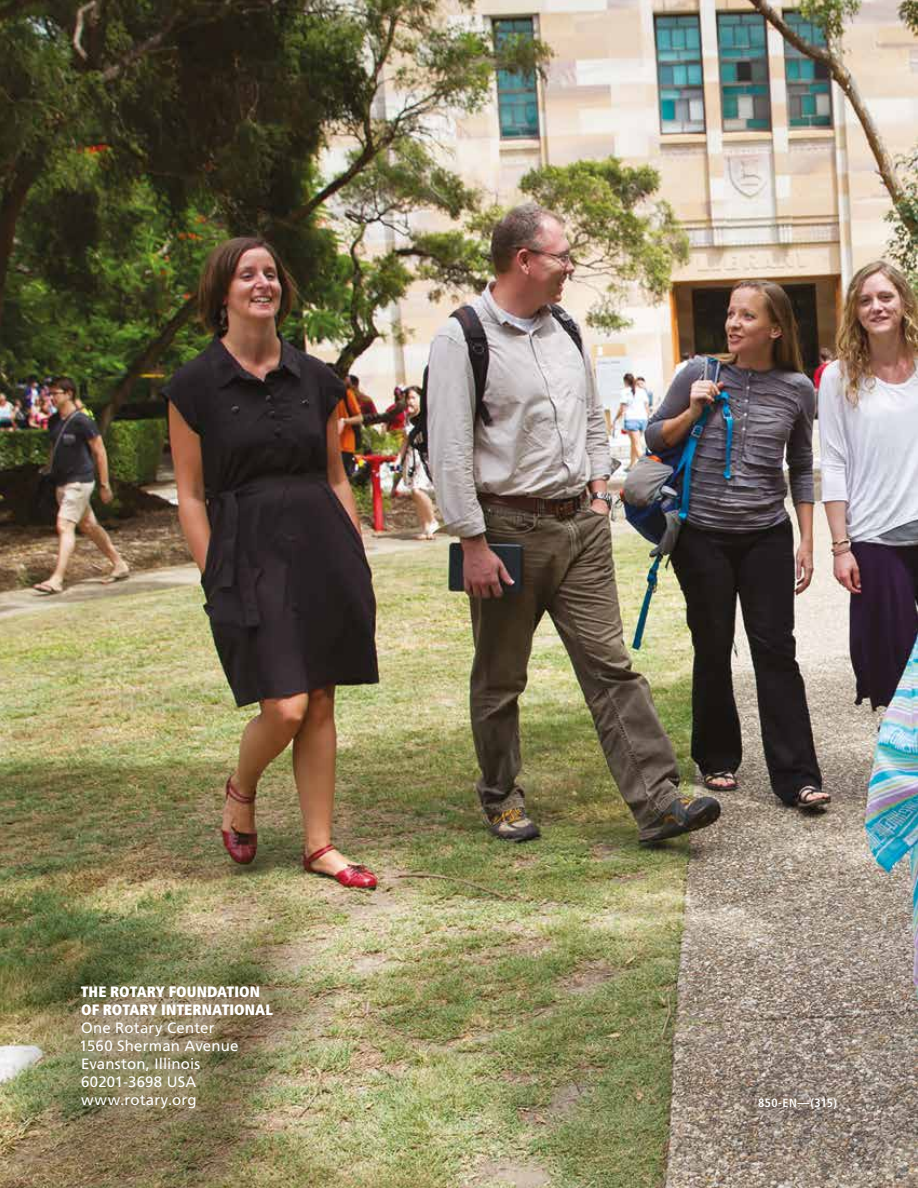
<style>
.page{position:relative;width:918px;height:1188px;background:#fff}
.page>*{position:absolute;margin:0;border:0;box-sizing:border-box;transform-origin:0 0}
.t1{font:15px/18px "Frutiger LT Std";letter-spacing:.015em;color:#fff}
.t2{font:900 condensed 15px/18px "Frutiger LT Std";letter-spacing:.005em;color:#fff}
.t3{font:700 condensed 12px "Frutiger LT Std";letter-spacing:.035em;color:#fff}
</style>
<div class="page">
<img style="left:0;top:0;width:918px;height:1188px">
<div style="left:741px;top:1080px;width:113px;height:45px;background:#000;opacity:.67"></div>
<div style="left:7px;top:912px;width:340px;height:270px;background:#000;opacity:.52"></div>
<p class="t2" style="left:81px;top:983px;width:194px">THE ROTARY FOUNDATION<br>OF ROTARY INTERNATIONAL</p>
<p class="t1" style="left:79px;top:1019px;width:161px">One Rotary Center<br>1560 Sherman Avenue<br>Evanston, Illinois<br>60201-3698 USA www.rotary.org</p>
<p class="t3" style="left:758px;top:1096px;width:80px">850-EN—(315)</p>
</div>
